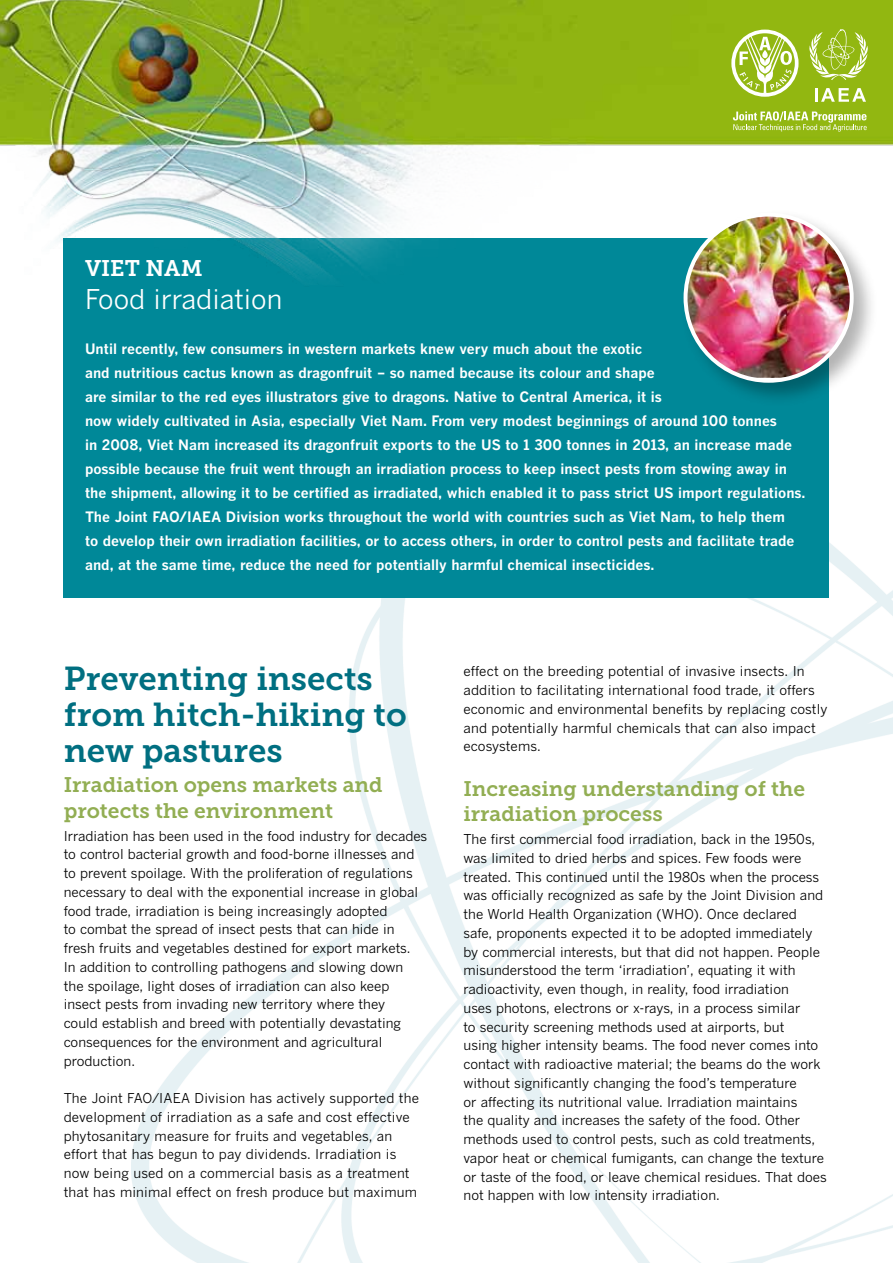
<style>
.page{position:relative;width:893px;height:1263px;background:#fff}
.page>*{position:absolute;margin:0;border:0;box-sizing:border-box;transform-origin:0 0}
.t1{font:33px/36px "Museo Slab 700";color:#006f81}
.t2{font:27px "Benton Gothic";color:#fff}
.t3{font:22.5px "Museo Slab 700";color:#fff}
.t4{font:21px/25.5px "Museo Slab 700";color:#92ae53}
.t5{font:700 14.25px/24px "Benton Gothic";color:#fff}
.t6{font:13.5px/18.8px "Benton Gothic";color:#000}
</style>
<div class="page">
<img style="left:132px;top:542px;width:761px;height:721px">
<div style="left:64px;top:238px;width:765px;height:359px;background:#008898"></div>
<div style="left:680px;top:209px;width:198px;height:198px;background:#000;opacity:.3"></div>
<img style="left:685px;top:286px;width:167px;height:92px">
<img style="left:0;top:0;width:893px;height:286px">
<svg style="left:809px;top:29px;width:59px;height:51px;background:#a9c644"></svg>
<svg style="left:815px;top:88px;width:51px;height:14px"></svg>
<svg style="left:731px;top:30px;width:67px;height:67px"></svg>
<svg style="left:733px;top:111px;width:134px;height:21px;background:#afca51"></svg>
<h3 class="t3" style="left:85px;top:256px;width:117px">Viet Nam</h3>
<h2 class="t2" style="left:85px;top:283px;width:199px">Food irradiation</h2>
<p class="t5" style="left:85px;top:336px;width:722px">Until recently, few consumers in western markets knew very much about the exotic<br>and nutritious cactus known as dragonfruit – so named because its colour and shape<br>are similar to the red eyes illustrators give to dragons. Native to Central America, it is<br>now widely cultivated in Asia, especially Viet Nam. From very modest beginnings of around 100 tonnes<br>in 2008, Viet Nam increased its dragonfruit exports to the US to 1 300 tonnes in 2013, an increase made possible because the fruit went through an irradiation process to keep insect pests from stowing away in the shipment, allowing it to be certified as irradiated, which enabled it to pass strict US import regulations.<br>The Joint FAO/IAEA Division works throughout the world with countries such as Viet Nam, to help them<br>to develop their own irradiation facilities, or to access others, in order to control pests and facilitate trade and, at the same time, reduce the need for potentially harmful chemical insecticides.</p>
<h1 class="t1" style="left:64px;top:661px;width:345px">Preventing insects from hitch-hiking to new pastures</h1>
<h3 class="t4" style="left:64px;top:772px;width:320px">Irradiation opens markets and protects the environment</h3>
<p class="t6" style="left:64px;top:826px;width:365px">Irradiation has been used in the food industry for decades to control bacterial growth and food-borne illnesses and to prevent spoilage. With the proliferation of regulations necessary to deal with the exponential increase in global food trade, irradiation is being increasingly adopted<br>to combat the spread of insect pests that can hide in fresh fruits and vegetables destined for export markets.<br>In addition to controlling pathogens and slowing down<br>the spoilage, light doses of irradiation can also keep insect pests from invading new territory where they<br>could establish and breed with potentially devastating consequences for the environment and agricultural production.</p>
<p class="t6" style="left:64px;top:1088px;width:357px">The Joint FAO/IAEA Division has actively supported the development of irradiation as a safe and cost effective phytosanitary measure for fruits and vegetables, an effort that has begun to pay dividends. Irradiation is now being used on a commercial basis as a treatment that has minimal effect on fresh produce but maximum</p>
<p class="t6" style="left:463px;top:662px;width:366px">effect on the breeding potential of invasive insects. In addition to facilitating international food trade, it offers economic and environmental benefits by replacing costly and potentially harmful chemicals that can also impact ecosystems.</p>
<h3 class="t4" style="left:463px;top:776px;width:343px">Increasing understanding of the irradiation process</h3>
<p class="t6" style="left:463px;top:829px;width:365px">The first commercial food irradiation, back in the 1950s, was limited to dried herbs and spices. Few foods were treated. This continued until the 1980s when the process was officially recognized as safe by the Joint Division and the World Health Organization (WHO). Once declared safe, proponents expected it to be adopted immediately by commercial interests, but that did not happen. People misunderstood the term ‘irradiation’, equating it with radioactivity, even though, in reality, food irradiation<br>uses photons, electrons or x-rays, in a process similar<br>to security screening methods used at airports, but<br>using higher intensity beams. The food never comes into contact with radioactive material; the beams do the work without significantly changing the food’s temperature<br>or affecting its nutritional value. Irradiation maintains<br>the quality and increases the safety of the food. Other methods used to control pests, such as cold treatments, vapor heat or chemical fumigants, can change the texture or taste of the food, or leave chemical residues. That does not happen with low intensity irradiation.</p>
</div>
